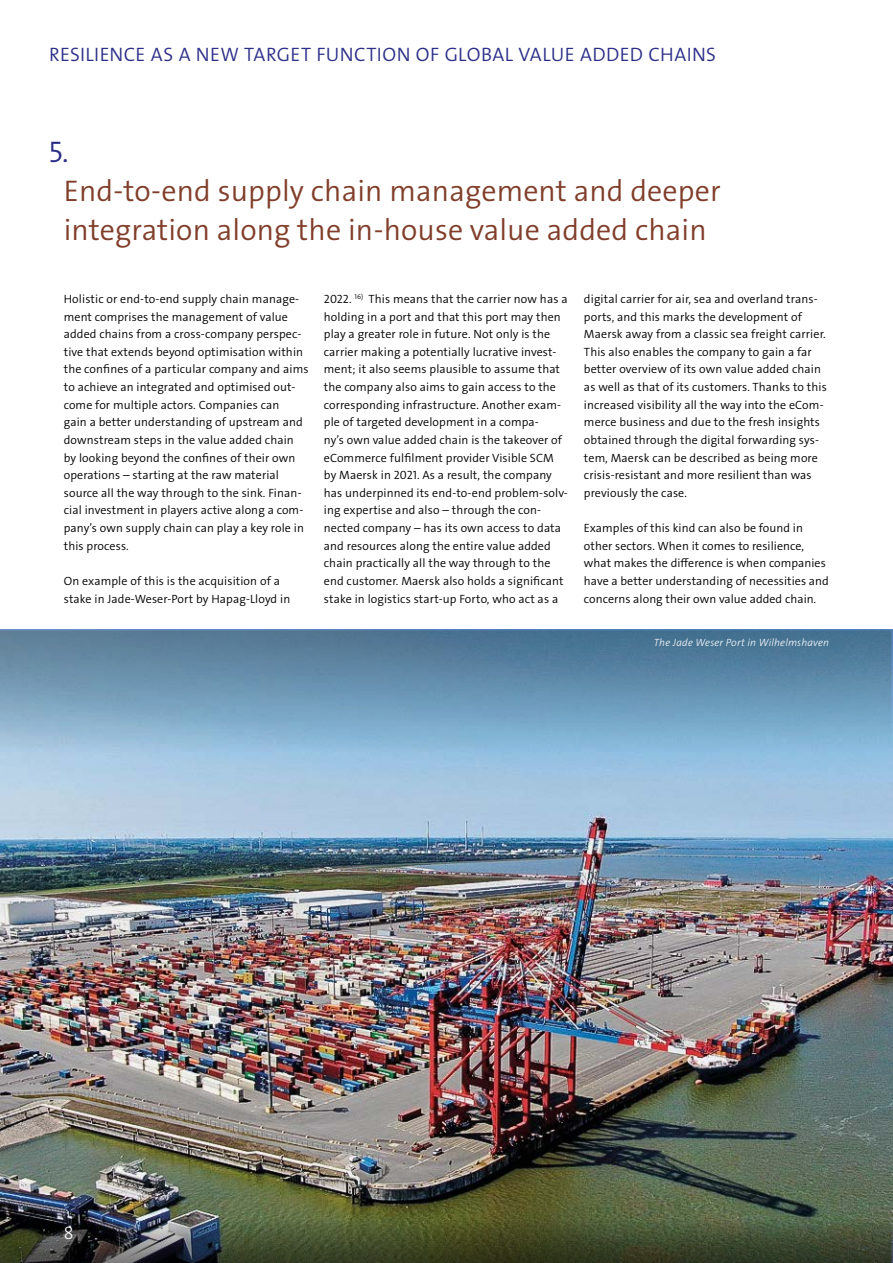
<style>
.page{position:relative;width:893px;height:1263px;background:#fff}
.page>*{position:absolute;margin:0;border:0;box-sizing:border-box;transform-origin:0 0}
.Überschrift_20_blau{font:30px/39px "The Sans LP4 Se Lig";letter-spacing:.005em;color:#813e2a}
.t1{font:19.5px "The Sans LP4 Se Lig";letter-spacing:.02em;color:#2c2f88}
.Seitenzahlen{font:18px "The Sans LP3 Lig";color:#fff}
.Norm_8_Text{font:12px/17.7px "The Sans LP4 Se Lig";letter-spacing:.01em;color:#000}
.Bildunterschrift{font:10.5px "The Sans LP3 Lig IT";letter-spacing:.015em;color:#fff}
.s1{color:#2c2f88}
</style>
<div class="page">
<img style="left:0;top:752px;width:893px;height:467px">
<svg style="left:0;top:629px;width:893px;height:123px;background:#6c97b5"></svg>
<svg style="left:0;top:1219px;width:893px;height:44px;background:#404932"></svg>
<h2 class="t1" style="left:49px;top:41px;width:669px">RESILIENCE AS A NEW TARGET FUNCTION OF GLOBAL VALUE ADDED CHAINS</h2>
<p class="Überschrift_20_blau" style="left:64px;top:132px;width:658px;text-indent:-15px"><span class="s1">5.<br></span>End-to-end supply chain management and deeper integration along the in-house value added chain</p>
<p class="Norm_8_Text" style="left:64px;top:290px;width:246px">Holistic or end-to-end supply chain manage&shy;ment comprises the management of value added chains from a cross-company perspec&shy;tive that extends beyond optimisation within the confines of a particular company and aims to achieve an integrated and optimised out&shy;come for multiple actors. Companies can<br>gain a better understanding of upstream and downstream steps in the value added chain by looking beyond the confines of their own operations – starting at the raw material source all the way through to the sink. Finan&shy;cial investment in players active along a com&shy;pany’s own supply chain can play a key role in this process.</p>
<p class="Norm_8_Text" style="left:64px;top:572px;width:228px">On example of this is the acquisition of a stake in Jade-Weser-Port by Hapag-Lloyd in</p>
<p class="Norm_8_Text" style="left:324px;top:290px;width:246px">2022. <sup>16)</sup> This means that the carrier now has a holding in a port and that this port may then play a greater role in future. Not only is the carrier making a potentially lucrative invest&shy;ment; it also seems plausible to assume that the company also aims to gain access to the corresponding infrastructure. Another exam&shy;ple of targeted development in a compa-<br>ny’s own value added chain is the takeover of eCommerce fulfilment provider Visible SCM by Maersk in 2021. As a result, the company has underpinned its end-to-end problem-solv&shy;ing expertise and also – through the con&shy;nected company – has its own access to data and resources along the entire value added chain practically all the way through to the end customer. Maersk also holds a significant stake in logistics start-up Forto, who act as a</p>
<p class="Norm_8_Text" style="left:584px;top:290px;width:244px">digital carrier for air, sea and overland trans&shy;ports, and this marks the development of Maersk away from a classic sea freight carrier.<br>This also enables the company to gain a far better overview of its own value added chain as well as that of its customers. Thanks to this increased visibility all the way into the eCom&shy;merce business and due to the fresh insights obtained through the digital forwarding sys&shy;tem, Maersk can be described as being more crisis-resistant and more resilient than was previously the case.</p>
<p class="Norm_8_Text" style="left:584px;top:519px;width:246px">Examples of this kind can also be found in other sectors. When it comes to resilience, what makes the difference is when companies have a better understanding of necessities and concerns along their own value added chain.</p>
<p class="Bildunterschrift" style="left:654px;top:635px;width:177px">The Jade Weser Port in Wilhelmshaven</p>
<p class="Seitenzahlen" style="left:64px;top:1221px;width:11px">8</p>
</div>
